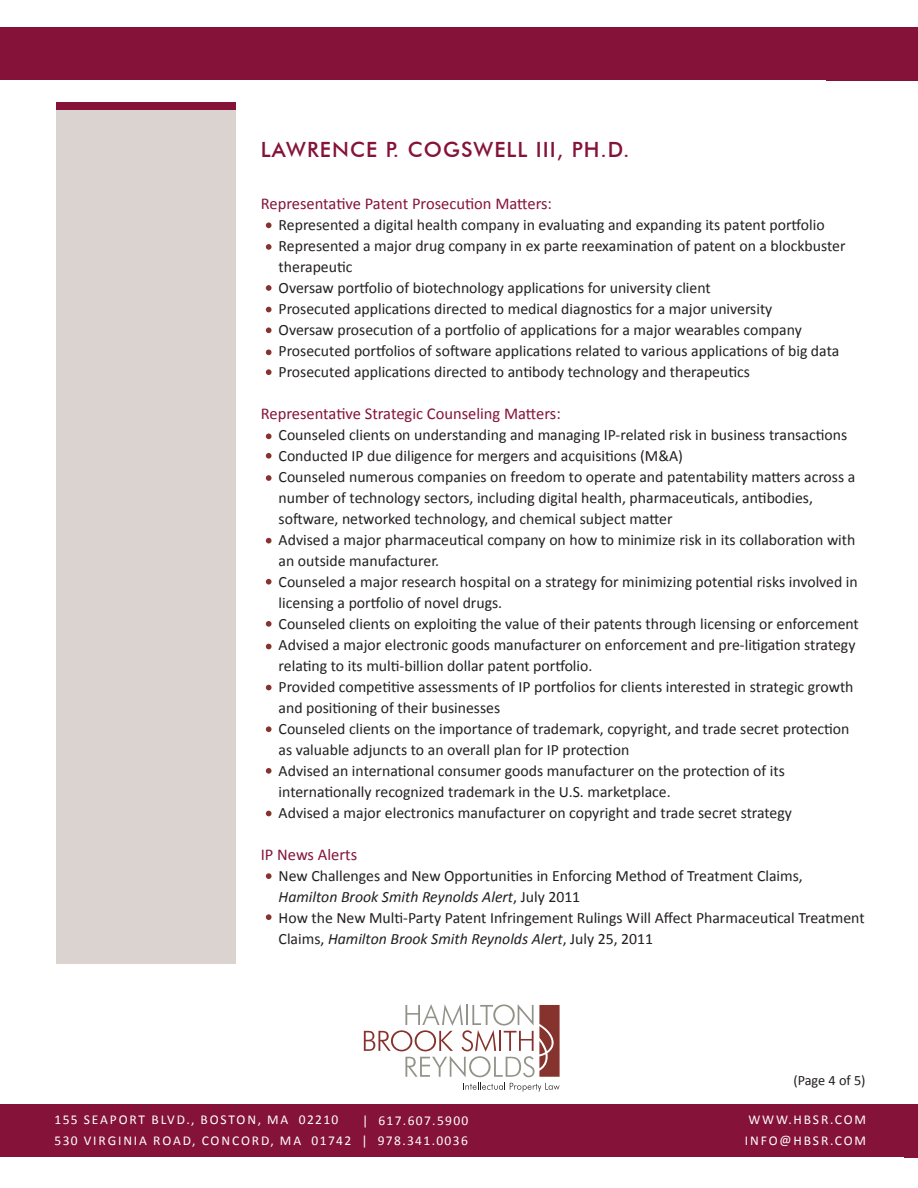
<style>
.page{position:relative;width:918px;height:1188px;background:#fff}
.page>*{position:absolute;margin:0;border:0;box-sizing:border-box;transform-origin:0 0}
.t1{font:500 21px "Futura BT";letter-spacing:.05em;color:#851339}
.t2{font:16.5px "Calibri";color:#851339}
.t3{font:15.75px/21px "Calibri";color:#231f20}
.t4{font:14.25px "Calibri";letter-spacing:-.005em;color:#231f20}
.t5{font:13.5px "Calibri";letter-spacing:.13em;color:#fff}
.t6{font:13.5px "Calibri";letter-spacing:.1em;color:#fff}
.s1{font-style:italic}
</style>
<div class="page">
<svg style="left:364px;top:1004px;width:196px;height:88px"></svg>
<div style="left:0;top:27px;width:918px;height:53px;background:#851339"></div>
<div style="left:0;top:1105px;width:918px;height:52px;background:#851339"></div>
<div style="left:904px;top:1106px;width:14px;height:52px;background:#851339"></div>
<div style="left:56px;top:110px;width:180px;height:854px;background:#dbd3cf"></div>
<div style="left:56px;top:103px;width:180px;height:7px;background:#851339"></div>
<svg style="left:266px;top:244px;width:6px;height:6px"></svg>
<svg style="left:266px;top:222px;width:6px;height:6px"></svg>
<svg style="left:266px;top:307px;width:6px;height:5px"></svg>
<svg style="left:266px;top:327px;width:6px;height:6px"></svg>
<svg style="left:266px;top:433px;width:6px;height:6px"></svg>
<svg style="left:266px;top:453px;width:6px;height:6px"></svg>
<svg style="left:266px;top:475px;width:6px;height:6px"></svg>
<svg style="left:266px;top:538px;width:6px;height:6px"></svg>
<svg style="left:266px;top:914px;width:6px;height:6px"></svg>
<svg style="left:266px;top:350px;width:6px;height:5px"></svg>
<svg style="left:266px;top:369px;width:6px;height:6px"></svg>
<svg style="left:266px;top:285px;width:6px;height:6px"></svg>
<svg style="left:266px;top:579px;width:6px;height:6px"></svg>
<svg style="left:266px;top:811px;width:6px;height:5px"></svg>
<svg style="left:266px;top:621px;width:6px;height:6px"></svg>
<svg style="left:266px;top:873px;width:6px;height:6px"></svg>
<svg style="left:266px;top:685px;width:6px;height:5px"></svg>
<svg style="left:266px;top:768px;width:6px;height:6px"></svg>
<svg style="left:266px;top:726px;width:6px;height:6px"></svg>
<svg style="left:266px;top:644px;width:6px;height:5px"></svg>
<p class="t1" style="left:261px;top:137px;width:370px">LAWRENCE P. COGSWELL III, PH.D.</p>
<p class="t2" style="left:261px;top:193px;width:293px">Representative Patent Prosecution Matters:</p>
<p class="t3" style="left:279px;top:214px;width:548px">Represented a digital health company in evaluating and expanding its patent portfolio</p>
<p class="t3" style="left:279px;top:235px;width:569px">Represented a major drug company in ex parte reexamination of patent on a blockbuster therapeutic</p>
<p class="t3" style="left:279px;top:277px;width:434px">Oversaw portfolio of biotechnology applications for university client</p>
<p class="t3" style="left:279px;top:298px;width:495px">Prosecuted applications directed to medical diagnostics for a major university</p>
<p class="t3" style="left:279px;top:319px;width:525px">Oversaw prosecution of a portfolio of applications for a major wearables company</p>
<p class="t3" style="left:279px;top:340px;width:562px">Prosecuted portfolios of software applications related to various applications of big data</p>
<p class="t3" style="left:279px;top:361px;width:473px">Prosecuted applications directed to antibody technology and therapeutics</p>
<p class="t2" style="left:261px;top:403px;width:302px">Representative Strategic Counseling Matters:</p>
<p class="t3" style="left:279px;top:424px;width:570px">Counseled clients on understanding and managing IP-related risk in business transactions</p>
<p class="t3" style="left:279px;top:445px;width:406px">Conducted IP due diligence for mergers and acquisitions (M&amp;A)</p>
<p class="t3" style="left:279px;top:466px;width:578px">Counseled numerous companies on freedom to operate and patentability matters across a number of technology sectors, including digital health, pharmaceuticals, antibodies, software, networked technology, and chemical subject matter</p>
<p class="t3" style="left:279px;top:529px;width:578px">Advised a major pharmaceutical company on how to minimize risk in its collaboration with an outside manufacturer.</p>
<p class="t3" style="left:279px;top:571px;width:581px">Counseled a major research hospital on a strategy for minimizing potential risks involved in licensing a portfolio of novel drugs.</p>
<p class="t3" style="left:279px;top:613px;width:582px">Counseled clients on exploiting the value of their patents through licensing or enforcement</p>
<p class="t3" style="left:279px;top:634px;width:578px">Advised a major electronic goods manufacturer on enforcement and pre-litigation strategy relating to its multi-billion dollar patent portfolio.</p>
<p class="t3" style="left:279px;top:676px;width:576px">Provided competitive assessments of IP portfolios for clients interested in strategic growth and positioning of their businesses</p>
<p class="t3" style="left:279px;top:718px;width:572px">Counseled clients on the importance of trademark, copyright, and trade secret protection as valuable adjuncts to an overall plan for IP protection</p>
<p class="t3" style="left:279px;top:760px;width:508px">Advised an international consumer goods manufacturer on the protection of its internationally recognized trademark in the U.S. marketplace.</p>
<p class="t3" style="left:279px;top:802px;width:515px">Advised a major electronics manufacturer on copyright and trade secret strategy</p>
<p class="t2" style="left:261px;top:844px;width:98px">IP News Alerts</p>
<p class="t3" style="left:279px;top:865px;width:526px">New Challenges and New Opportunities in Enforcing Method of Treatment Claims,<br><span class="s1">Hamilton Brook Smith Reynolds Alert</span>, July 2011</p>
<p class="t3" style="left:279px;top:907px;width:588px">How the New Multi-Party Patent Infringement Rulings Will Affect Pharmaceutical Treatment<br>Claims, <span class="s1">Hamilton Brook Smith Reynolds Alert</span>, July 25, 2011</p>
<p class="t6" style="left:362px;top:1112px;width:108px">| 617.607.5900</p>
<p class="t5" style="left:55px;top:1111px;width:285px">155 SEAPORT BLVD., BOSTON, MA 02210</p>
<p class="t5" style="left:55px;top:1132px;width:415px">530 VIRGINIA ROAD, CONCORD, MA 01742 | 978.341.0036</p>
<p class="t4" style="left:793px;top:1071px;width:74px">(Page 4 of 5)</p>
<p class="t5" style="left:748px;top:1111px;width:119px">WWW.HBSR.COM</p>
<p class="t5" style="left:745px;top:1132px;width:123px">INFO@HBSR.COM</p>
</div>
